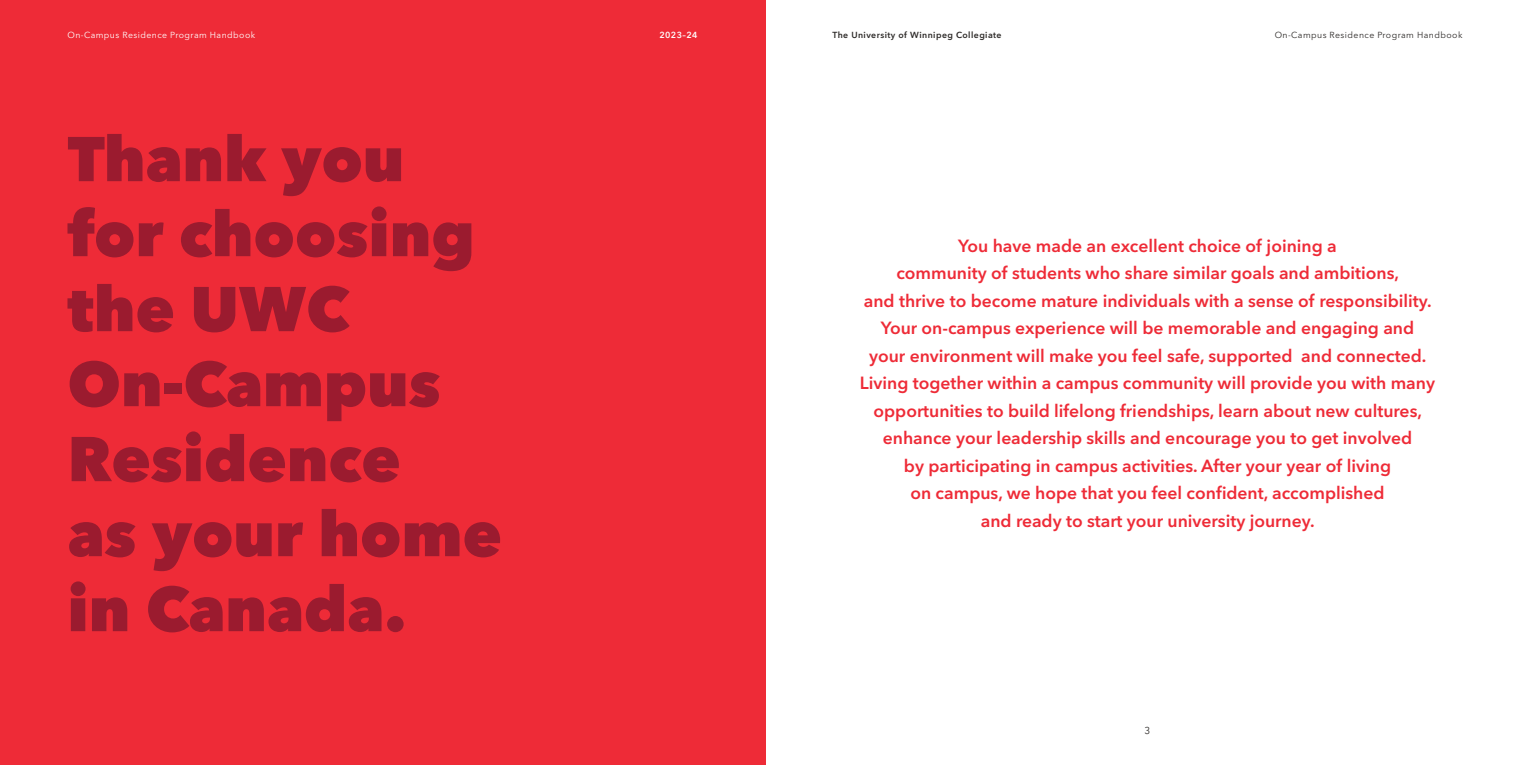
<style>
.page{position:relative;width:1530px;height:765px;background:#fff}
.page>*{position:absolute;margin:0;border:0;box-sizing:border-box;transform-origin:0 0}
.t1{font:800 62.5px/75px "Avenir Next LT Pro";color:#9b1b2f}
.t2{font:600 17.5px/27.5px "Avenir Next LT Pro";color:#ee2b37;text-align:center}
.t3{font:10px "Avenir Next LT Pro";color:#2c2927}
.t4{font:600 8.75px "Avenir Next LT Pro";letter-spacing:.05em;color:#2c2927}
.t5{font:8.75px "Avenir Next LT Pro";letter-spacing:.05em;color:#2c2927}
.t6{font:8.75px "Avenir Next LT Pro";letter-spacing:.05em;color:#fff}
.t7{font:600 8.75px "Avenir Next LT Pro";letter-spacing:.05em;color:#fff}
</style>
<div class="page">
<div style="left:0;top:0;width:766px;height:765px;background:#ee2b37"></div>
<p class="t6" style="left:68px;top:29px;width:189px">On-Campus Residence Program Handbook</p>
<p class="t7" style="left:659px;top:29px;width:40px">2023–24</p>
<h1 class="t1" style="left:68px;top:121px;width:436px">Thank you for choosing the UWC<br>On-Campus<br>Residence<br>as your home in Canada.</h1>
<p class="t4" style="left:833px;top:29px;width:171px">The University of Winnipeg Collegiate</p>
<p class="t5" style="left:1275px;top:29px;width:189px">On-Campus Residence Program Handbook</p>
<p class="t2" style="left:860px;top:232px;width:577px">You have made an excellent choice of joining a<br>community of students who share similar goals and ambitions,<br>and thrive to become mature individuals with a sense of responsibility.<br>Your on-campus experience will be memorable and engaging and<br>your environment will make you feel safe, supported and connected.<br>Living together within a campus community will provide you with many opportunities to build lifelong friendships, learn about new cultures, enhance your leadership skills and encourage you to get involved<br>by participating in campus activities. After your year of living<br>on campus, we hope that you feel confident, accomplished<br>and ready to start your university journey.</p>
<p class="t3" style="left:1145px;top:725px;width:7px">3</p>
</div>
